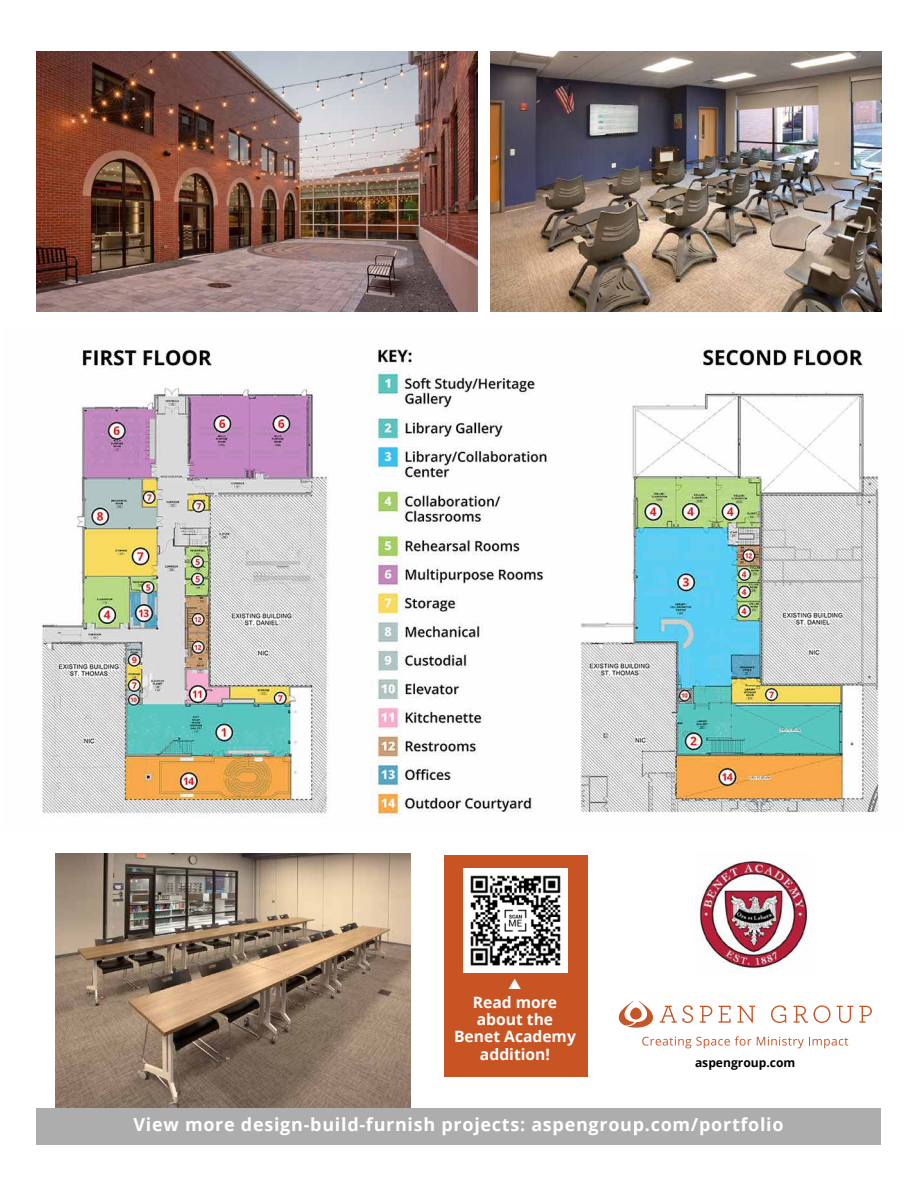
<style>
.page{position:relative;width:918px;height:1188px;background:#fff}
.page>*{position:absolute;margin:0;border:0;box-sizing:border-box;transform-origin:0 0}
.t1{font:700 18px "Open Sans";letter-spacing:.04em;color:#fff}
.t2{font:700 15.6px/17.2px "Open Sans";color:#fff;text-align:center}
.t3{font:700 12.15px "Open Sans";color:#000}
</style>
<div class="page">
<img style="left:55px;top:853px;width:355px;height:255px">
<div style="left:37px;top:1108px;width:844px;height:36px;background:#aeadae"></div>
<img style="left:42px;top:349px;width:837px;height:468px">
<div style="left:444px;top:855px;width:144px;height:222px;background:#c95423"></div>
<img style="left:463px;top:869px;width:104px;height:104px">
<img style="left:37px;top:51px;width:440px;height:260px">
<img style="left:490px;top:51px;width:392px;height:260px">
<svg style="left:642px;top:1036px;width:109px;height:12px"></svg>
<svg style="left:757px;top:1037px;width:91px;height:11px"></svg>
<svg style="left:618px;top:1000px;width:35px;height:28px"></svg>
<div style="left:630px;top:1008px;width:12px;height:12px;background:#c45628;border-radius:6px"></div>
<svg style="left:660px;top:1005px;width:33px;height:18px"></svg>
<svg style="left:700px;top:1006px;width:12px;height:17px"></svg>
<svg style="left:718px;top:1006px;width:13px;height:17px"></svg>
<svg style="left:737px;top:1006px;width:18px;height:17px"></svg>
<svg style="left:771px;top:1005px;width:15px;height:18px"></svg>
<svg style="left:794px;top:1005px;width:37px;height:18px"></svg>
<svg style="left:837px;top:1006px;width:16px;height:17px"></svg>
<svg style="left:859px;top:1006px;width:13px;height:17px"></svg>
<img style="left:699px;top:861px;width:108px;height:111px">
<p class="t2" style="left:454px;top:993px;width:123px">Read more about the<br>Benet Academy addition!</p>
<p class="t3" style="left:695px;top:1054px;width:102px">aspengroup.com</p>
<p class="t1" style="left:134px;top:1112px;width:652px">View more design-build-furnish projects: aspengroup.com/portfolio</p>
</div>
